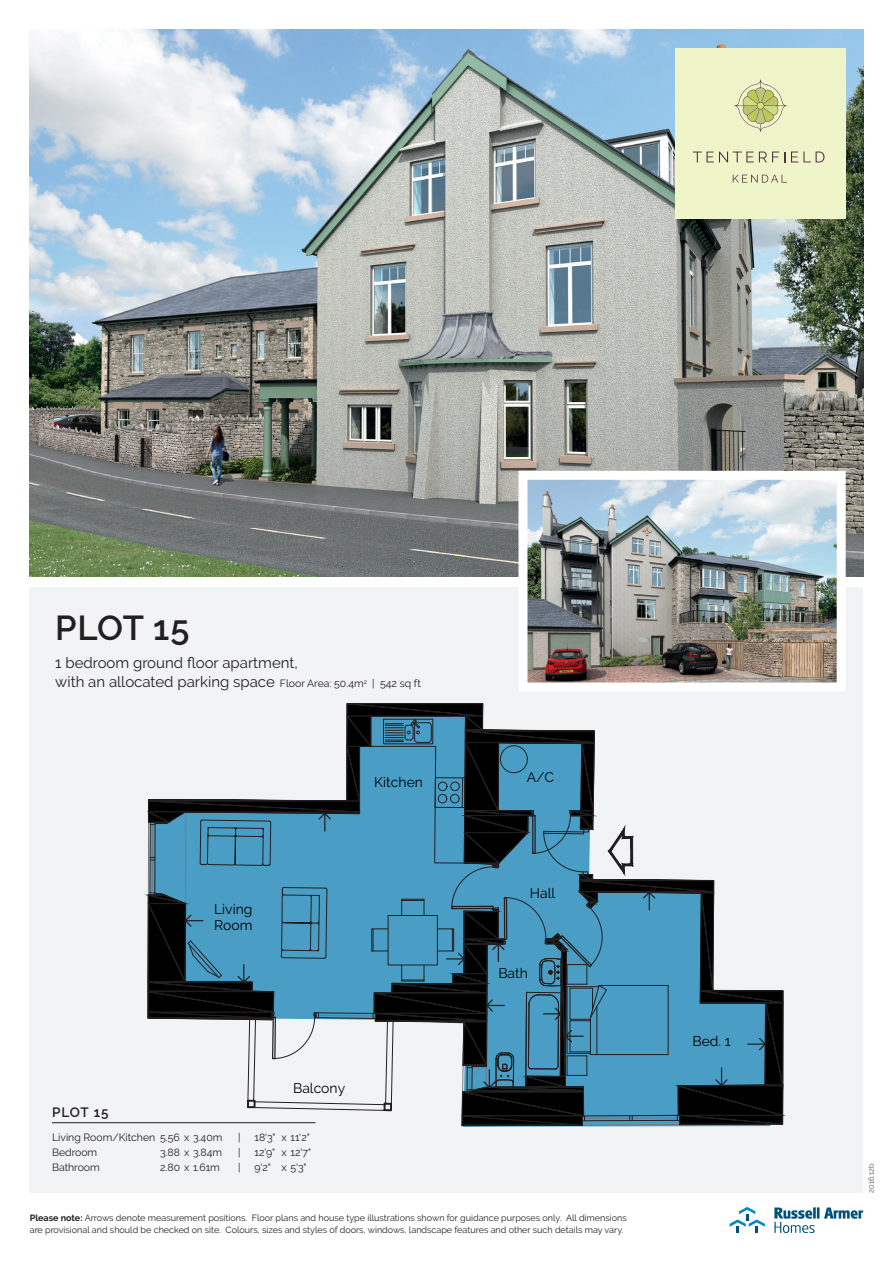
<style>
.page{position:relative;width:893px;height:1263px;background:#fff}
.page>*{position:absolute;margin:0;border:0;box-sizing:border-box;transform-origin:0 0}
.t1{font:600 34.5px "Raleway";letter-spacing:.01em;color:#231f20}
.t2{font:15px/19.5px "Raleway";color:#231f20}
.t3{font:13.95px/16.5px "Raleway";color:#000001}
.t4{font:600 13.5px "Raleway";letter-spacing:.06em;color:#231f20}
.t5{font:10.5px "Raleway";color:#231f20}
.t6{font:9px/12px "Raleway";color:#231f20}
.t7{font:7.5px "Raleway";color:#45555f}
.s1{font-size:10.5px}
.s2{font-weight:700}
</style>
<div class="page">
<div style="left:30px;top:587px;width:833px;height:606px;background:#f2f3f4"></div>
<img style="left:30px;top:30px;width:833px;height:546px">
<svg style="left:774px;top:1207px;width:89px;height:26px"></svg>
<svg style="left:730px;top:1207px;width:35px;height:26px"></svg>
<hr style="left:52px;top:1122px;width:263px;height:1px;background:#231f20">
<div style="left:676px;top:49px;width:170px;height:170px;background:#f0f4c9"></div>
<svg style="left:693px;top:152px;width:92px;height:10px"></svg>
<svg style="left:791px;top:152px;width:33px;height:10px"></svg>
<svg style="left:733px;top:175px;width:54px;height:8px"></svg>
<svg style="left:734px;top:80px;width:53px;height:52px"></svg>
<img style="left:514px;top:466px;width:336px;height:225px">
<svg style="left:147px;top:703px;width:637px;height:424px"></svg>
<h1 class="t1" style="left:55px;top:608px;width:136px">PLOT 15</h1>
<h2 class="t2" style="left:55px;top:652px;width:367px">1 bedroom ground floor apartment,<br>with an allocated parking space <span class="s1">Floor Area: 50.4m</span><sup>2</sup> <span class="s1">| 542 sq ft</span></h2>
<h3 class="t3" style="left:214px;top:901px;width:40px">Living<br>Room</h3>
<h3 class="t3" style="left:374px;top:774px;width:50px">Kitchen</h3>
<h3 class="t3" style="left:293px;top:1080px;width:54px">Balcony</h3>
<h3 class="t4" style="left:52px;top:1105px;width:58px">PLOT 15</h3>
<p class="t5" style="left:52px;top:1131px;width:172px">Living Room/Kitchen 5.56 x 3.40m</p>
<p class="t5" style="left:238px;top:1131px;width:4px">|</p>
<p class="t5" style="left:255px;top:1131px;width:57px">18'3" x 11'2"</p>
<p class="t5" style="left:52px;top:1146px;width:47px">Bedroom</p>
<p class="t5" style="left:160px;top:1146px;width:64px">3.88 x 3.84m</p>
<p class="t5" style="left:238px;top:1146px;width:4px">|</p>
<p class="t5" style="left:255px;top:1146px;width:58px">12'9" x 12'7"</p>
<p class="t5" style="left:52px;top:1161px;width:49px">Bathroom</p>
<p class="t5" style="left:160px;top:1161px;width:61px">2.80 x 1.61m</p>
<p class="t5" style="left:238px;top:1161px;width:4px">|</p>
<p class="t5" style="left:255px;top:1161px;width:54px">9'2" x 5'3"</p>
<h3 class="t3" style="left:527px;top:768px;width:29px">A/C</h3>
<h3 class="t3" style="left:530px;top:884px;width:27px">Hall</h3>
<h3 class="t3" style="left:498px;top:965px;width:31px">Bath</h3>
<p class="t6" style="left:30px;top:1212px;width:598px"><span class="s2">Please note:</span> Arrows denote measurement positions. Floor plans and house type illustrations shown for guidance purposes only. All dimensions are provisional and should be checked on site. Colours, sizes and styles of doors, windows, landscape features and other such details may vary.</p>
<h3 class="t3" style="left:692px;top:1033px;width:40px">Bed. 1</h3>
<p class="t7" style="left:867px;top:1193px;width:31px;rotate:-90deg">2016.12b</p>
</div>
